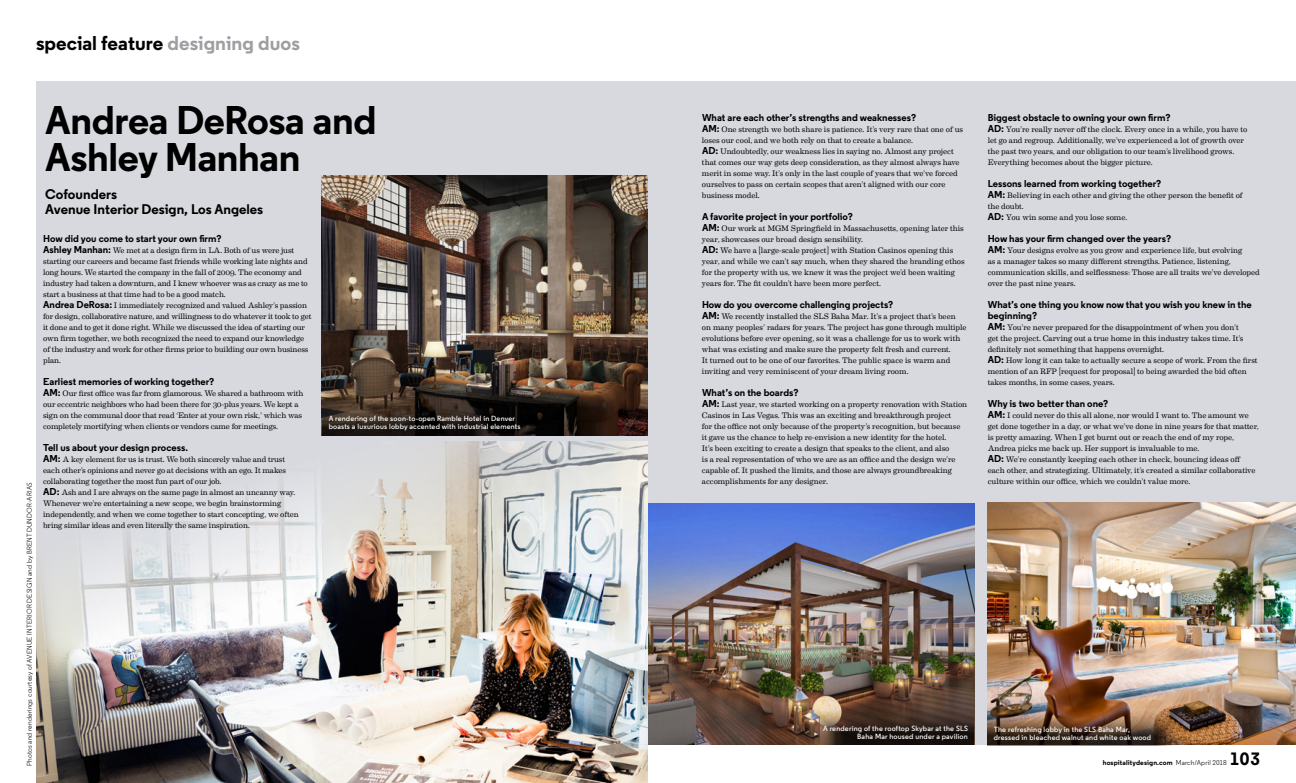
<style>
.page{position:relative;width:1296px;height:783px;background:#fff}
.page>*{position:absolute;margin:0;border:0;box-sizing:border-box;transform-origin:0 0}
.t1{font:700 40px/36.6px "Regular";letter-spacing:-.01em;color:#000}
.t2{font:700 20px "Regular";color:#000}
.t3{font:700 17.8px "Regular";color:#000}
.t4{font:700 14px/15px "Regular";color:#000}
.t5{font:700 10px/11px "Regular";color:#000}
.t6{font:8px/11px "Eames Century Modern";letter-spacing:-.01em;color:#000}
.t7{font:600 7.5px/8px "Regular";letter-spacing:.02em;color:#fff}
.t8{font:7px "Regular";letter-spacing:.02em;color:#000}
.t9{font:700 7px "Regular";letter-spacing:.02em;color:#000}
.s1{color:#9d9fa2}
.s2{font-family:"Regular";font-weight:700;font-size:10px}
.s3{font-weight:400}
</style>
<div class="page">
<div style="left:36px;top:82px;width:1260px;height:663px;background:#d8d9df"></div>
<img style="left:322px;top:175px;width:326px;height:260px">
<img style="left:988px;top:503px;width:308px;height:242px">
<img style="left:648px;top:504px;width:326px;height:241px">
<img style="left:36px;top:442px;width:612px;height:341px">
<svg style="left:322px;top:401px;width:177px;height:35px"></svg>
<img style="left:988px;top:708px;width:195px;height:37px">
<svg style="left:809px;top:705px;width:165px;height:40px"></svg>
<h2 class="t2" style="left:36px;top:30px;width:265px">special feature <span class="s1">designing duos</span></h2>
<p class="t8" style="left:25px;top:766px;width:285px;rotate:-90deg">Photos and renderings courtesy of AVENUE INTERIOR DESIGN and by BRENT DUNDOR-ARIAS</p>
<h1 class="t1" style="left:45px;top:101px;width:333px">Andrea DeRosa and<br>Ashley Manhan</h1>
<h3 class="t4" style="left:45px;top:186px;width:220px">Cofounders<br>Avenue Interior Design, Los Angeles</h3>
<p class="t5" style="left:43px;top:233px;width:180px">How did you come to start your own firm?</p>
<p class="t6" style="left:43px;top:244px;width:270px"><span class="s2">Ashley Manhan:</span> We met at a design firm in LA. Both of us were just starting our careers and became fast friends while working late nights and long hours. We started the company in the fall of 2009. The economy and industry had taken a downturn, and I knew whoever was as crazy as me to start a business at that time had to be a good match.<br><span class="s2">Andrea DeRosa:</span> I immediately recognized and valued Ashley’s passion for design, collaborative nature, and willingness to do whatever it took to get it done and to get it done right. While we discussed the idea of starting our own firm together, we both recognized the need to expand our knowledge of the industry and work for other firms prior to building our own business plan.</p>
<p class="t5" style="left:43px;top:376px;width:173px">Earliest memories of working together?</p>
<p class="t6" style="left:43px;top:387px;width:262px"><span class="s2">AM:</span> Our first office was far from glamorous. We shared a bathroom with our eccentric neighbors who had been there for 30-plus years. We kept a sign on the communal door that read ‘Enter at your own risk,’ which was completely mortifying when clients or vendors came for meetings.</p>
<p class="t5" style="left:43px;top:442px;width:146px">Tell us about your design process.</p>
<p class="t6" style="left:43px;top:453px;width:257px"><span class="s2">AM:</span> A key element for us is trust. We both sincerely value and trust each other’s opinions and never go at decisions with an ego. It makes collaborating together the most fun part of our job.<br><span class="s2">AD:</span> Ash and I are always on the same page in almost an uncanny way.<br>Whenever we’re entertaining a new scope, we begin brainstorming independently, and when we come together to start concepting, we often bring similar ideas and even literally the same inspiration.</p>
<p class="t7" style="left:329px;top:414px;width:193px">A rendering of the soon-to-open Ramble Hotel in Denver boasts a luxurious lobby accented with industrial elements</p>
<p class="t5" style="left:702px;top:112px;width:216px">What are each other’s strengths and weaknesses?</p>
<p class="t6" style="left:702px;top:123px;width:263px"><span class="s2">AM:</span> One strength we both share is patience. It’s very rare that one of us loses our cool, and we both rely on that to create a balance.<br><span class="s2">AD:</span> Undoubtedly, our weakness lies in saying no. Almost any project that comes our way gets deep consideration, as they almost always have merit in some way. It’s only in the last couple of years that we’ve forced ourselves to pass on certain scopes that aren’t aligned with our core business model.</p>
<p class="t5" style="left:702px;top:211px;width:152px">A favorite project in your portfolio?</p>
<p class="t6" style="left:702px;top:222px;width:264px"><span class="s2">AM:</span> Our work at MGM Springfield in Massachusetts, opening later this year, showcases our broad design sensibility.<br><span class="s2">AD:</span> We have a [large-scale project] with Station Casinos opening this year, and while we can’t say much, when they shared the branding ethos for the property with us, we knew it was the project we’d been waiting years for. The fit couldn’t have been more perfect.</p>
<p class="t5" style="left:702px;top:299px;width:193px">How do you overcome challenging projects?</p>
<p class="t6" style="left:702px;top:310px;width:266px"><span class="s2">AM:</span> We recently installed the SLS Baha Mar. It’s a project that’s been on many peoples’ radars for years. The project has gone through multiple evolutions before ever opening, so it was a challenge for us to work with what was existing and make sure the property felt fresh and current.<br>It turned out to be one of our favorites. The public space is warm and inviting and very reminiscent of your dream living room.</p>
<p class="t5" style="left:702px;top:387px;width:98px">What’s on the boards?</p>
<p class="t6" style="left:702px;top:398px;width:267px"><span class="s2">AM:</span> Last year, we started working on a property renovation with Station Casinos in Las Vegas. This was an exciting and breakthrough project<br>for the office not only because of the property’s recognition, but because it gave us the chance to help re-envision a new identity for the hotel.<br>It’s been exciting to create a design that speaks to the client, and also<br>is a real representation of who we are as an office and the design we’re capable of. It pushed the limits, and those are always groundbreaking accomplishments for any designer.</p>
<p class="t5" style="left:988px;top:112px;width:184px">Biggest obstacle to owning your own firm?</p>
<p class="t6" style="left:988px;top:123px;width:261px"><span class="s2">AD:</span> You’re really never off the clock. Every once in a while, you have to let go and regroup. Additionally, we’ve experienced a lot of growth over the past two years, and our obligation to our team’s livelihood grows.<br>Everything becomes about the bigger picture.</p>
<p class="t5" style="left:988px;top:178px;width:175px">Lessons learned from working together?</p>
<p class="t6" style="left:988px;top:189px;width:256px"><span class="s2">AM:</span> Believing in each other and giving the other person the benefit of the doubt.<br><span class="s2">AD:</span> You win some and you lose some.</p>
<p class="t5" style="left:988px;top:233px;width:185px">How has your firm changed over the years?</p>
<p class="t6" style="left:988px;top:244px;width:274px"><span class="s2">AM:</span> Your designs evolve as you grow and experience life, but evolving<br>as a manager takes so many different strengths. Patience, listening, communication skills, and selflessness: Those are all traits we’ve developed over the past nine years.</p>
<p class="t5" style="left:988px;top:299px;width:266px">What’s one thing you know now that you wish you knew in the beginning?</p>
<p class="t6" style="left:988px;top:321px;width:271px"><span class="s2">AM:</span> You’re never prepared for the disappointment of when you don’t<br>get the project. Carving out a true home in this industry takes time. It’s definitely not something that happens overnight.<br><span class="s2">AD:</span> How long it can take to actually secure a scope of work. From the first mention of an RFP [request for proposal] to being awarded the bid often takes months, in some cases, years.</p>
<p class="t5" style="left:988px;top:398px;width:122px">Why is two better than one?</p>
<p class="t6" style="left:988px;top:409px;width:273px"><span class="s2">AM:</span> I could never do this all alone, nor would I want to. The amount we get done together in a day, or what we’ve done in nine years for that matter, is pretty amazing. When I get burnt out or reach the end of my rope, Andrea picks me back up. Her support is invaluable to me.<br><span class="s2">AD:</span> We’re constantly keeping each other in check, bouncing ideas off each other, and strategizing. Ultimately, it’s created a similar collaborative culture within our office, which we couldn’t value more.</p>
<p class="t7" style="left:823px;top:724px;width:146px;text-align:right">A rendering of the rooftop Skybar at the SLS<br>Baha Mar housed under a pavilion</p>
<p class="t7" style="left:994px;top:725px;width:159px">The refreshing lobby in the SLS Baha Mar, dressed in bleached walnut and white oak wood</p>
<p class="t9" style="left:1103px;top:758px;width:125px">hospitalitydesign.com <span class="s3">March/April 2018</span></p>
<h3 class="t3" style="left:1230px;top:748px;width:32px">103</h3>
</div>
